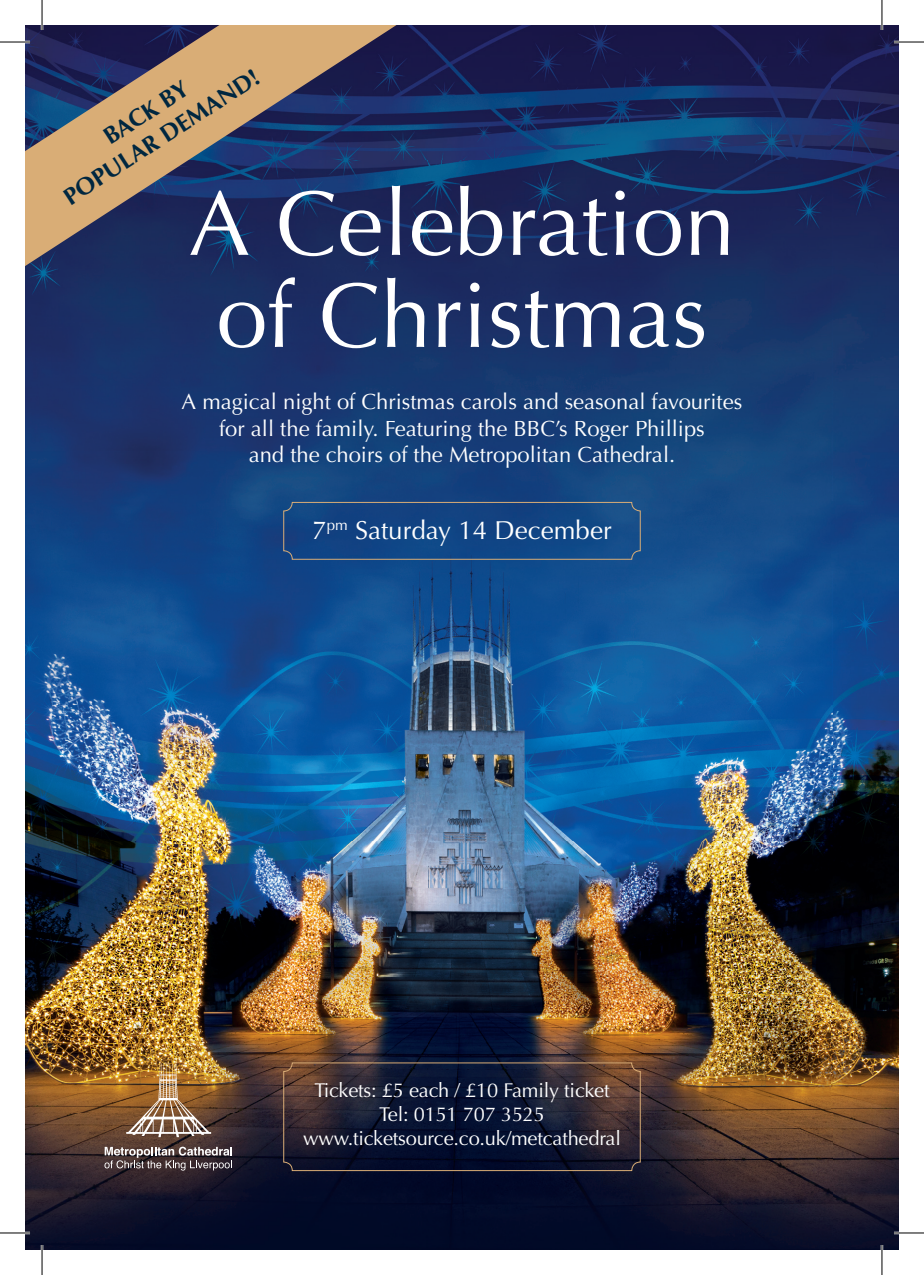
<style>
.page{position:relative;width:924px;height:1275px;background:#fff}
.page>*{position:absolute;margin:0;border:0;box-sizing:border-box;transform-origin:0 0}
.t1{font:92px/92px "Optima";color:#fff;text-align:center}
.t2{font:26px "Optima";color:#fff}
.t3{font:700 24px/28.8px "Optima";color:#002740;text-align:center}
.t4{font:22px/26.4px "Optima";color:#fff;text-align:center}
.t5{font:20px/24px "Optima";letter-spacing:-.01em;color:#fff;text-align:center}
</style>
<div class="page">
<img style="left:25px;top:25px;width:873px;height:1225px">
<img style="left:126px;top:1063px;width:85px;height:74px">
<svg style="left:104px;top:1146px;width:128px;height:24px;background:#6d6162"></svg>
<div style="left:283px;top:1062px;width:357px;height:109px;border:1px solid #daad76;border-radius:9px"></div>
<div style="left:283px;top:502px;width:357px;height:58px;border:1px solid #daad76;border-radius:9px"></div>
<svg style="left:25px;top:25px;width:392px;height:268px;background:#545366"></svg>
<hr style="left:0;top:41px;width:30px;height:2px;background:#fff">
<hr style="left:893px;top:41px;width:30px;height:2px;background:#fff">
<hr style="left:0;top:1231px;width:30px;height:3px;background:#fff">
<hr style="left:893px;top:1231px;width:30px;height:3px;background:#fff">
<hr style="left:41px;top:0;width:2px;height:30px;background:#fff">
<hr style="left:41px;top:1245px;width:2px;height:30px;background:#fff">
<hr style="left:880px;top:0;width:2px;height:30px;background:#fff">
<hr style="left:880px;top:1245px;width:2px;height:30px;background:#fff">
<hr style="left:0;top:42px;width:30px;height:1px;background:#000">
<hr style="left:893px;top:42px;width:30px;height:1px;background:#000">
<hr style="left:0;top:1232px;width:30px;height:1px;background:#000">
<hr style="left:893px;top:1232px;width:30px;height:1px;background:#000">
<hr style="left:42px;top:0;width:1px;height:30px;background:#000">
<hr style="left:42px;top:1245px;width:1px;height:30px;background:#000">
<hr style="left:881px;top:0;width:1px;height:30px;background:#000">
<hr style="left:881px;top:1245px;width:1px;height:30px;background:#000">
<p class="t3" style="left:43px;top:163px;width:230px;rotate:-33deg">BACK BY<br>POPULAR DEMAND!</p>
<h1 class="t1" style="left:189px;top:179px;width:548px">A Celebration of Christmas</h1>
<p class="t4" style="left:181px;top:389px;width:562px">A magical night of Christmas carols and seasonal favourites for all the family. Featuring the BBC’s Roger Phillips<br>and the choirs of the Metropolitan Cathedral.</p>
<p class="t2" style="left:312px;top:515px;width:301px">7<sup>pm</sup> Saturday 14 December</p>
<p class="t5" style="left:303px;top:1078px;width:319px">Tickets: £5 each / £10 Family ticket<br>Tel: 0151 707 3525 www.ticketsource.co.uk/metcathedral</p>
</div>
